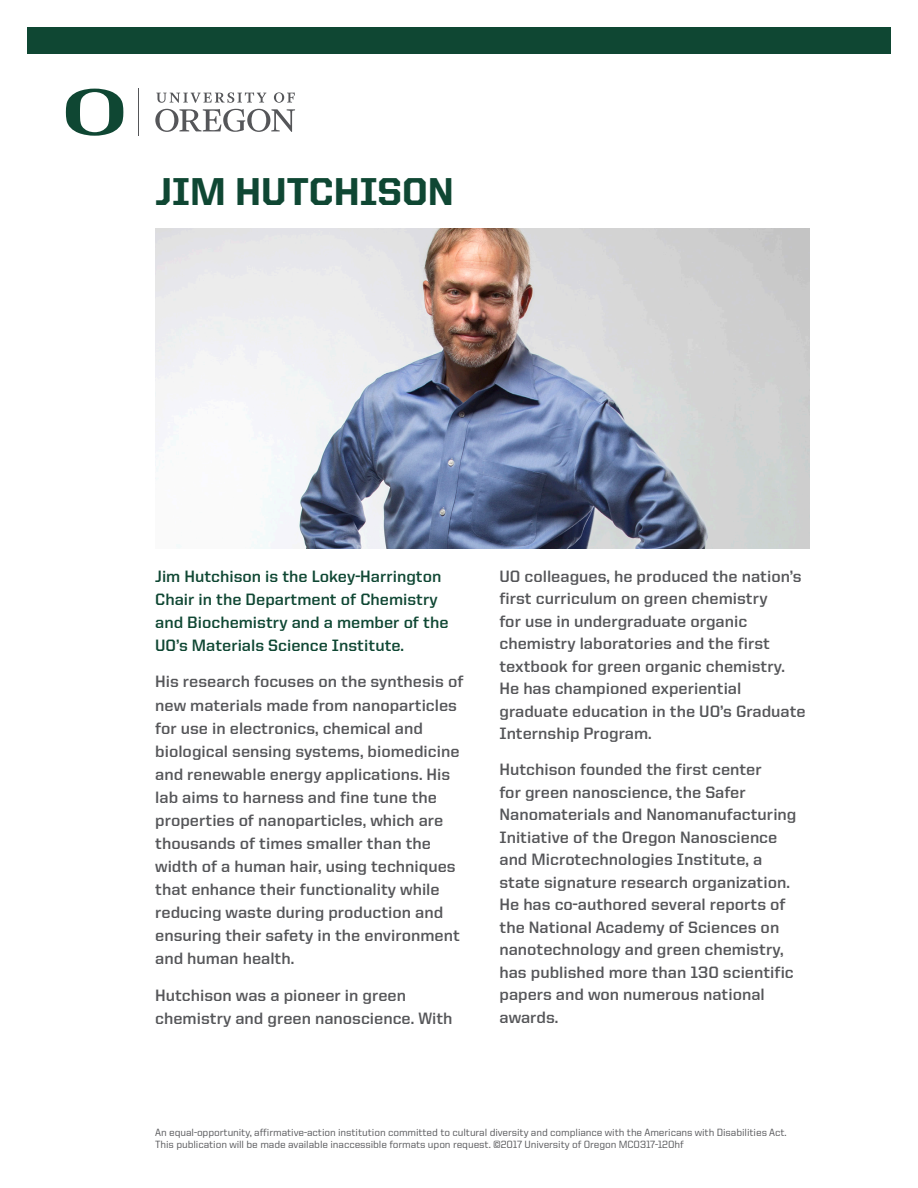
<style>
.page{position:relative;width:918px;height:1188px;background:#fff}
.page>*{position:absolute;margin:0;border:0;box-sizing:border-box;transform-origin:0 0}
.t1{font:800 39px "United Sans Reg";color:#0f4733}
.t2{font:700 16.5px/22.5px "United Sans Reg";color:#555659}
.t3{font:700 16.5px/23.1px "United Sans Reg";color:#0f4733}
.t4{font:500 10.5px/12px "United Sans Reg";letter-spacing:-.01em;color:#555659}
</style>
<div class="page">
<div style="left:27px;top:27px;width:864px;height:27px;background:#0f4733"></div>
<hr style="left:138px;top:89px;width:1px;height:47px;background:#555659">
<svg style="left:155px;top:109px;width:140px;height:23px"></svg>
<svg style="left:156px;top:92px;width:139px;height:11px"></svg>
<svg style="left:66px;top:89px;width:57px;height:47px"></svg>
<img style="left:155px;top:228px;width:655px;height:321px">
<p class="t1" style="left:156px;top:170px;width:300px">JIM HUTCHISON</p>
<p class="t3" style="left:155px;top:564px;width:295px">Jim Hutchison is the Lokey-Harrington Chair in the Department of Chemistry and Biochemistry and a member of the UO’s Materials Science Institute.</p>
<p class="t2" style="left:155px;top:670px;width:310px;line-height:23.1px">His research focuses on the synthesis of new materials made from nanoparticles for use in electronics, chemical and biological sensing systems, biomedicine and renewable energy applications. His lab aims to harness and fine tune the properties of nanoparticles, which are thousands of times smaller than the width of a human hair, using techniques that enhance their functionality while reducing waste during production and ensuring their safety in the environment and human health.</p>
<p class="t2" style="left:155px;top:983px;width:299px;line-height:23.1px">Hutchison was a pioneer in green chemistry and green nanoscience. With</p>
<p class="t2" style="left:499px;top:565px;width:308px">UO colleagues, he produced the nation’s first curriculum on green chemistry<br>for use in undergraduate organic chemistry laboratories and the first textbook for green organic chemistry.<br>He has championed experiential graduate education in the UO’s Graduate Internship Program.</p>
<p class="t2" style="left:499px;top:758px;width:298px">Hutchison founded the first center<br>for green nanoscience, the Safer Nanomaterials and Nanomanufacturing Initiative of the Oregon Nanoscience and Microtechnologies Institute, a state signature research organization.<br>He has co-authored several reports of the National Academy of Sciences on nanotechnology and green chemistry, has published more than 130 scientific papers and won numerous national awards.</p>
<p class="t4" style="left:155px;top:1126px;width:633px">An equal-opportunity, affirmative-action institution committed to cultural diversity and compliance with the Americans with Disabilities Act.<br>This publication will be made available inaccessible formats upon request. ©2017 University of Oregon MC0317-120hf</p>
</div>
